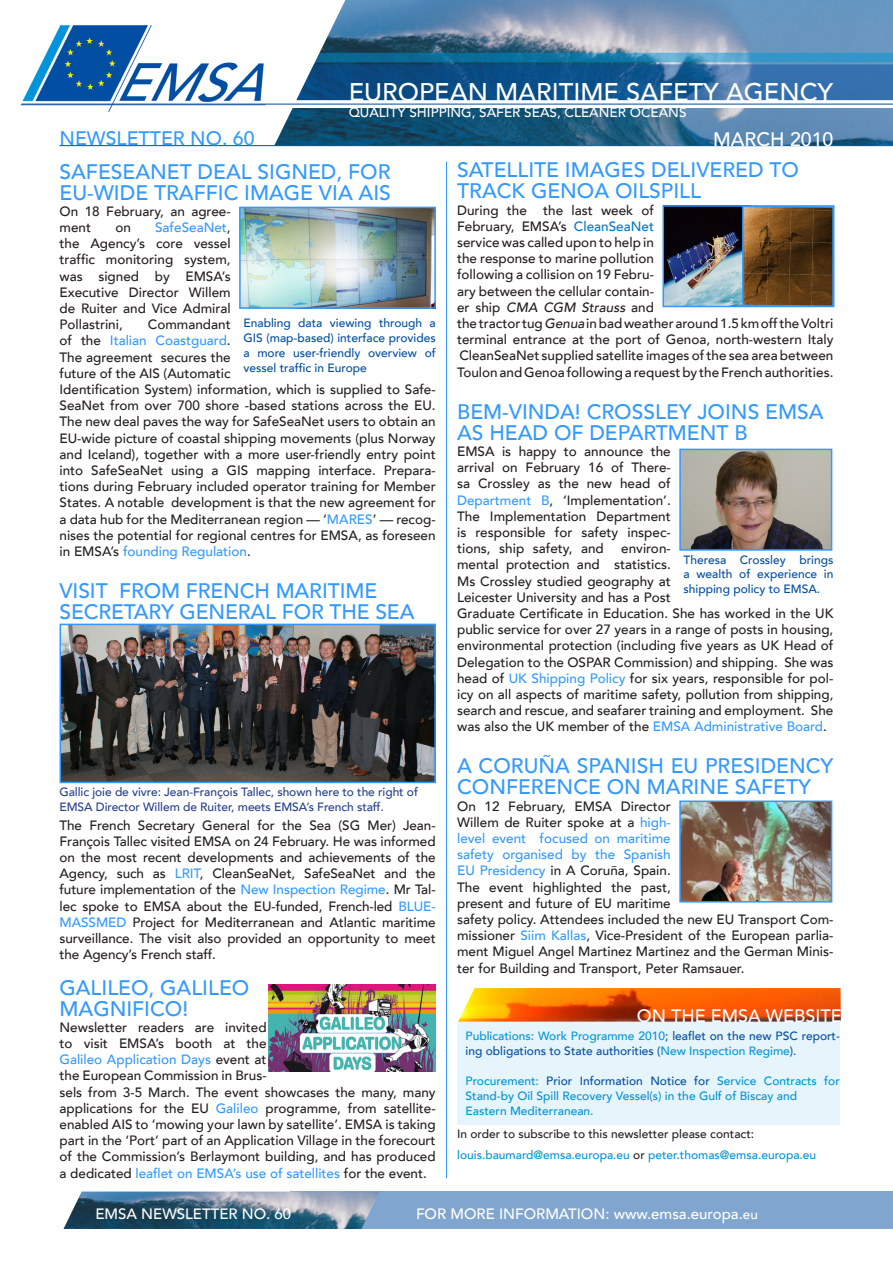
<style>
.page{position:relative;width:893px;height:1263px;background:#fff}
.page>*{position:absolute;margin:0;border:0;box-sizing:border-box;transform-origin:0 0}
.t1{font:500 25.5px "Avenir LT";color:#fff}
.t2{font:500 21px/21px "Avenir LT";color:#39f}
.t3{font:500 19.5px "Avenir LT";color:#39f}
.t4{font:500 19.5px "Avenir LT";color:#fff}
.t5{font:500 18px "Avenir LT";color:#fff}
.t6{font:500 15px "Avenir LT";color:#fff}
.t7{font:500 13.5px/16.2px "Avenir LT";color:#231f20}
.t8{font:500 13.5px "Avenir LT";color:#fff}
.t9{font:500 12px/15px "Avenir LT";color:#024ea2;text-align:justify}
.t10{font:500 12px/15px "Avenir LT";color:#0094d8}
.t11{font:500 12px/15px "Avenir LT";letter-spacing:-.005em;color:#253f8e}
.t12{font:500 12px "Avenir LT";color:#231f20}
.s1{color:#0078c7}
.s2{font-style:italic}
.s3{color:#39f}
.s4{color:#0094d8}
.s5{color:#024ea2}
.s6{color:#231f20}
.s7{font-size:13.5px}
</style>
<div class="page">
<hr style="left:446px;top:162px;width:1px;height:1016px;background:#39f">
<img style="left:20px;top:25px;width:254px;height:87px">
<hr style="left:60px;top:145px;width:833px;height:1px;background:#024ea2">
<img style="left:274px;top:0;width:619px;height:146px">
<hr style="left:21px;top:104px;width:872px;height:1px;background:#024ea2">
<svg style="left:285px;top:53px;width:608px;height:55px;background:#437ca9"></svg>
<div style="left:290px;top:1191px;width:603px;height:38px;background:#80a6d0"></div>
<img style="left:63px;top:1191px;width:316px;height:38px">
<img style="left:458px;top:988px;width:383px;height:34px">
<div style="left:457px;top:1023px;width:383px;height:102px;background:#e6f4fb"></div>
<img style="left:665px;top:208px;width:76px;height:96px">
<div style="left:662px;top:205px;width:172px;height:102px;border:2px solid #39f"></div>
<img style="left:242px;top:210px;width:191px;height:96px">
<div style="left:239px;top:207px;width:197px;height:102px;border:2px solid #39f"></div>
<img style="left:63px;top:627px;width:370px;height:153px">
<div style="left:60px;top:624px;width:376px;height:159px;border:2px solid #39f"></div>
<img style="left:269px;top:985px;width:167px;height:86px">
<img style="left:682px;top:452px;width:147px;height:96px">
<div style="left:679px;top:449px;width:153px;height:102px;border:2px solid #39f"></div>
<img style="left:682px;top:803px;width:147px;height:96px">
<div style="left:679px;top:800px;width:153px;height:102px;border:2px solid #39f"></div>
<svg style="left:741px;top:205px;width:93px;height:103px;background:#61492e"></svg>
<p class="t1" style="left:349px;top:77px;width:486px">EUROPEAN MARITIME SAFETY AGENCY</p>
<p class="t8" style="left:349px;top:105px;width:339px">QUALITY SHIPPING, SAFER SEAS, CLEANER OCEANS</p>
<p class="t3" style="left:60px;top:127px;width:196px">NEWSLETTER NO. 60</p>
<p class="t4" style="left:713px;top:128px;width:122px">MARCH 2010</p>
<p class="t2" style="left:60px;top:161px;width:333px">SAFESEANET DEAL SIGNED, FOR<br>EU-WIDE TRAFFIC IMAGE VIA AIS</p>
<p class="t7" style="left:60px;top:203px;width:173px">On 18 February, an agree&shy;ment</p>
<p class="t2" style="left:457px;top:160px;width:343px">SATELLITE IMAGES DELIVERED TO<br>TRACK GENOA OILSPILL</p>
<p class="t7" style="left:457px;top:202px;width:378px">During the the last week of<br>February, EMSA’s <span class="s1">CleanSeaNet<br></span>service was called upon to help in<br>the response to marine pollution<br>following a collision on 19 Febru-<br>ary between the cellular contain-<br>er ship <span class="s2">CMA CGM Strauss</span> and<br>the tractor tug <span class="s2">Genua</span> in bad weather around 1.5 km off the Voltri terminal entrance at the port of Genoa, north-western Italy</p>
<p class="t7" style="left:457px;top:348px;width:378px">CleanSeaNet supplied satellite images of the sea area between<br>Toulon and Genoa following a request by the French authorities.</p>
<p class="t2" style="left:457px;top:401px;width:368px">BEM-VINDA! CROSSLEY JOINS EMSA<br>AS HEAD OF DEPARTMENT B</p>
<p class="t7" style="left:457px;top:443px;width:215px;text-align:justify">EMSA is happy to announce the arrival on February 16 of There&shy;sa Crossley as the new head of <span class="s3">Department B</span>, ‘Implementation’.<br>The Implementation Department is responsible for safety inspec&shy;tions, ship safety, and</p>
<p class="t7" style="left:60px;top:219px;width:173px;text-align:justify;text-indent:96px"><span class="s3">SafeSeaNet</span>, the Agency’s core vessel traffic monitoring system, was signed by EMSA’s Executive Director Willem de Ruiter and Vice Admiral Pollastrini,</p>
<p class="t7" style="left:115px;top:219px;width:17px">on</p>
<p class="t9" style="left:243px;top:316px;width:194px">Enabling data viewing through a GIS (map-based) interface provides a more user-friendly overview of vessel traffic in Europe</p>
<p class="t7" style="left:60px;top:317px;width:378px;text-indent:88px">Commandant<br>of the <span class="s3">Italian Coastguard</span>.<br>The agreement secures the<br>future of the AIS (Automatic<br>Identification System) information, which is supplied to Safe-SeaNet from over 700 shore -based stations across the EU.<br>The new deal paves the way for SafeSeaNet users to obtain an EU-wide picture of coastal shipping movements (plus Norway and Iceland), together with a more user-friendly entry point into SafeSeaNet using a GIS mapping interface. Prepara&shy;tions during February included operator training for Member States. A notable development is that the new agreement for a data hub for the Mediterranean region — ‘<span class="s3">MARES</span>’ — recog&shy;nises the potential for regional centres for EMSA, as foreseen in EMSA’s <span class="s3">founding Regulation</span>.</p>
<p class="t2" style="left:60px;top:581px;width:356px">VISIT FROM FRENCH MARITIME<br>SECRETARY GENERAL FOR THE SEA</p>
<p class="t7" style="left:457px;top:541px;width:378px;text-indent:164px">environ-<br>mental protection and statistics.<br>Ms Crossley studied geography at<br>Leicester University and has a Post<br>Graduate Certificate in Education. She has worked in the UK public service for over 27 years in a range of posts in housing, environmental protection (including five years as UK Head of Delegation to the OSPAR Commission) and shipping. She was head of <span class="s3">UK Shipping Policy</span> for six years, responsible for pol&shy;icy on all aspects of maritime safety, pollution from shipping, search and rescue, and seafarer training and employment. She was also the UK member of the <span class="s3">EMSA Administrative Board</span>.</p>
<p class="t2" style="left:457px;top:756px;width:378px">A CORUÑA SPANISH EU PRESIDENCY<br>CONFERENCE ON MARINE SAFETY</p>
<p class="t7" style="left:457px;top:798px;width:378px">On 12 February, EMSA Director<br>Willem de Ruiter spoke at a <span class="s3">high-<br>level event focused on maritime<br>safety organised by the Spanish<br>EU Presidency</span> in A Coruña, Spain.<br>The event highlighted the past,<br>present and future of EU maritime<br>safety policy. Attendees included the new EU Transport Com&shy;missioner <span class="s3">Siim Kallas</span>, Vice-President of the European parlia&shy;ment Miguel Angel Martinez Martinez and the German Minis&shy;ter for Building and Transport, Peter Ramsauer.</p>
<p class="t9" style="left:684px;top:553px;width:151px;line-height:14.4px">Theresa Crossley brings a wealth of experience in shipping policy to EMSA.</p>
<p class="t11" style="left:60px;top:784px;width:360px">Gallic joie de vivre: Jean-François Tallec, shown here to the right of<br>EMSA Director Willem de Ruiter, meets EMSA’s French staff.</p>
<p class="t7" style="left:60px;top:817px;width:378px;text-align:justify">The French Secretary General for the Sea (SG Mer) Jean-François Tallec visited EMSA on 24 February. He was informed on the most recent developments and achievements of the Agency, such as <span class="s3">LRIT</span>, CleanSeaNet, SafeSeaNet and the future implementation of the <span class="s3">New Inspection Regime</span>. Mr Tal&shy;lec spoke to EMSA about the EU-funded, French-led <span class="s3">BLUE-MASSMED</span> Project for Mediterranean and Atlantic maritime surveillance. The visit also provided an opportunity to meet the Agency’s French staff.</p>
<p class="t2" style="left:60px;top:977px;width:191px">GALILEO, GALILEO<br>MAGNIFICO!</p>
<p class="t7" style="left:60px;top:1019px;width:378px">Newsletter readers are invited<br>to visit EMSA’s booth at the<br><span class="s3">Galileo Application Days</span> event at<br>the European Commission in Brus-<br>sels from 3-5 March. The event showcases the many, many applications for the EU <span class="s3">Galileo</span> programme, from satellite&shy;enabled AIS to ‘mowing your lawn by satellite’. EMSA is taking part in the ‘Port’ part of an Application Village in the forecourt of the Commission’s Berlaymont building, and has produced a dedicated <span class="s3">leaflet on EMSA’s use of satellites</span> for the event.</p>
<p class="t5" style="left:637px;top:1005px;width:206px">ON THE EMSA WEBSITE</p>
<p class="t9" style="left:466px;top:1029px;width:376px"><span class="s4">Publications: Work Programme 2010</span>; leaflet on the new PSC report&shy;ing obligations to State authorities (<span class="s4">New Inspection Regime</span>).</p>
<p class="t10" style="left:466px;top:1074px;width:376px">Procurement: <span class="s5">Prior Information Notice for</span> Service Contracts for<br>Stand-by Oil Spill Recovery Vessel(s) in the Gulf of Biscay and</p>
<p class="t10" style="left:466px;top:1104px;width:130px">Eastern Mediterranean.</p>
<p class="t12" style="left:457px;top:1126px;width:298px">In order to subscribe to this newsletter please contact:</p>
<p class="t10" style="left:457px;top:1147px;width:361px">louis.baumard@emsa.europa.eu <span class="s6">or</span> peter.thomas@emsa.europa.eu</p>
<p class="t6" style="left:95px;top:1205px;width:197px">EMSA NEWSLETTER NO. 60</p>
<p class="t6" style="left:416px;top:1205px;width:343px">FOR MORE INFORMATION: www.emsa.europa.<span class="s7">eu</span></p>
</div>
